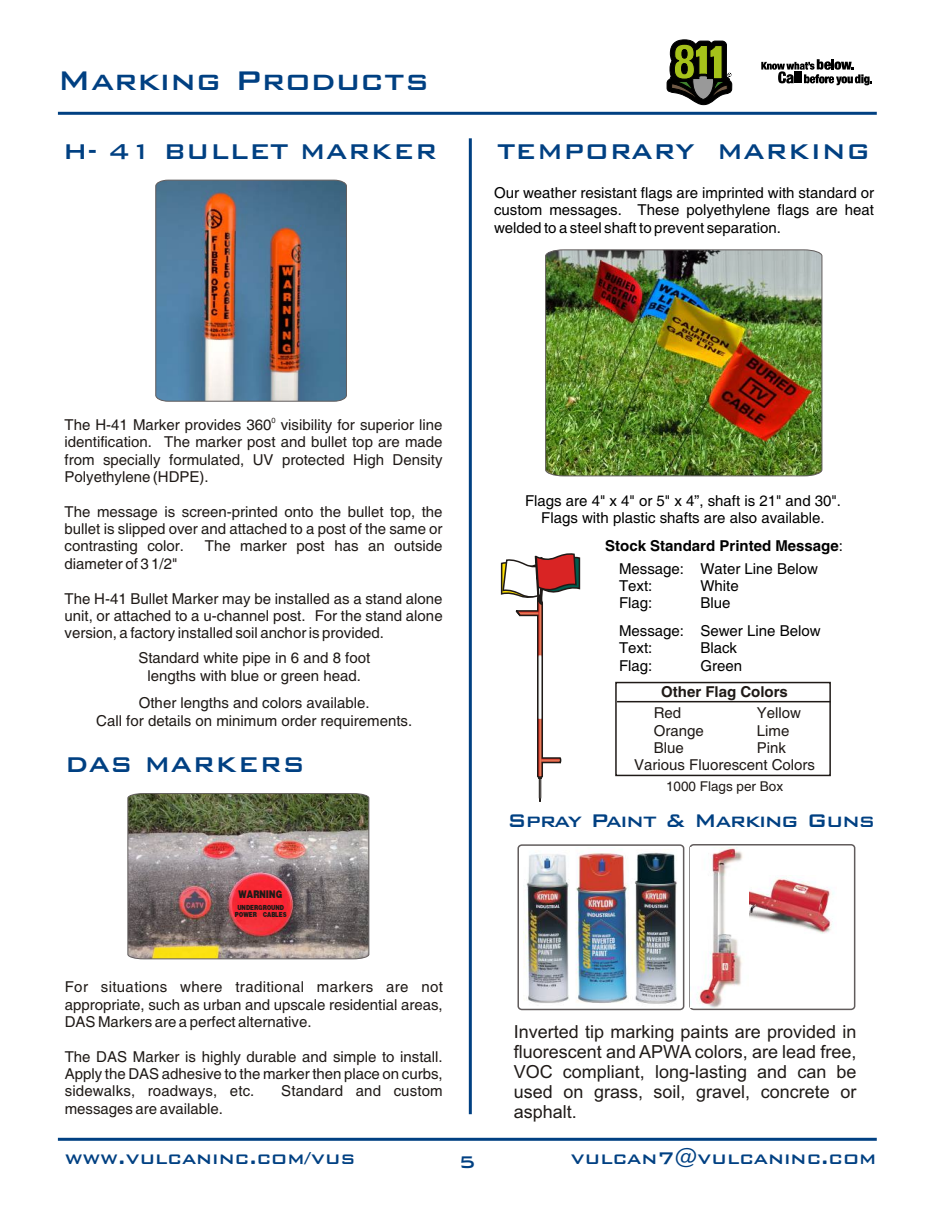
<style>
.page{position:relative;width:945px;height:1215px;background:#fff}
.page>*{position:absolute;margin:0;border:0;box-sizing:border-box;transform-origin:0 0}
.t1{font:500 36px "Bank Gothic BT";color:#004082}
.t2{font:500 28.5px "Bank Gothic BT";color:#004082}
.t3{font:500 24.45px "Bank Gothic BT";letter-spacing:-.045em;color:#004082}
.t4{font:500 22.5px "Bank Gothic BT";color:#004082}
.t5{font:18px/20.1px "Arial";color:#1f1a17;text-align:justify}
.t6{font:15px/17.4px "Helvetica";color:#1f1a17;text-align:justify}
.t7{font:15px/17.4px "Helvetica";color:#000;text-align:center}
.t8{font:700 15px/23.1px "Helvetica";color:#000}
.t9{font:700 15px/21.1px "Helvetica";color:#1f1a17}
.t10{font:13.5px "Helvetica";color:#1f1a17}
.t11{font:condensed 11.1px "Kathryn";color:#1f1a17}
.t12{font:7.5px "Helvetica";color:#1f1a17}
.t13{font:condensed 7.35px/7.2px "Kathryn";color:#1f1a17;text-align:center}
.s1{font-weight:400}
</style>
<div class="page">
<hr style="left:58px;top:112px;width:819px;height:3px;background:#004082">
<svg style="left:667px;top:39px;width:65px;height:66px"></svg>
<svg style="left:761px;top:59px;width:111px;height:26px"></svg>
<hr style="left:58px;top:1138px;width:819px;height:3px;background:#004082">
<img style="left:155px;top:180px;width:192px;height:222px">
<svg style="left:500px;top:553px;width:81px;height:249px"></svg>
<div style="left:615px;top:682px;width:216px;height:94px;border:2px solid #1f1a17"></div>
<hr style="left:617px;top:701px;width:214px;height:1px;background:#1f1a17">
<hr style="left:469px;top:138px;width:3px;height:976px;background:#004082">
<img style="left:128px;top:793px;width:241px;height:166px">
<img style="left:545px;top:250px;width:277px;height:226px">
<div style="left:517px;top:844px;width:167px;height:166px;background:#fff;border:2px solid #615c5c;border-radius:4px"></div>
<div style="left:689px;top:844px;width:166px;height:166px;background:#fff;border:2px solid #615c5c;border-radius:4px"></div>
<img style="left:749px;top:877px;width:85px;height:57px">
<img style="left:690px;top:848px;width:58px;height:160px">
<img style="left:565px;top:853px;width:71px;height:155px">
<img style="left:630px;top:852px;width:47px;height:155px">
<img style="left:523px;top:853px;width:48px;height:152px">
<p class="t1" style="left:58px;top:62px;width:373px">Marking Products</p>
<p class="t2" style="left:63px;top:137px;width:376px">H- 41 BULLET MARKER</p>
<p class="t2" style="left:497px;top:138px;width:375px">TEMPORARY MARKING</p>
<p class="t7" style="left:494px;top:185px;width:382px;text-align:justify">Our weather resistant flags are imprinted with standard or custom messages. These polyethylene flags are heat welded to a steel shaft to prevent separation.</p>
<p class="t12" style="left:272px;top:417px;width:6px">0</p>
<p class="t6" style="left:65px;top:417px;width:380px">The H-41 Marker provides 360 visibility for superior line identification. The marker post and bullet top are made from specially formulated, UV protected High Density Polyethylene (HDPE).</p>
<p class="t6" style="left:65px;top:504px;width:380px">The message is screen-printed onto the bullet top, the bullet is slipped over and attached to a post of the same or contrasting color.</p>
<p class="t6" style="left:205px;top:539px;width:239px">The marker post has an outside</p>
<p class="t6" style="left:65px;top:556px;width:114px">diameter of 3 1/2"</p>
<p class="t6" style="left:65px;top:591px;width:380px">The H-41 Bullet Marker may be installed as a stand alone unit, or attached to a u-channel post. For the stand alone version, a factory installed soil anchor is provided.</p>
<p class="t6" style="left:138px;top:651px;width:233px;text-align:center">Standard white pipe in 6 and 8 foot lengths with blue or green head.</p>
<p class="t6" style="left:96px;top:696px;width:317px;text-align:center">Other lengths and colors available.<br>Call for details on minimum order requirements.</p>
<p class="t2" style="left:65px;top:751px;width:242px">DAS MARKERS</p>
<p class="t11" style="left:239px;top:890px;width:46px">WARNING</p>
<p class="t13" style="left:235px;top:904px;width:53px">UNDERGROUND<br>POWER CABLES</p>
<p class="t6" style="left:65px;top:980px;width:380px">For situations where traditional markers are not appropriate, such as urban and upscale residential areas, DAS Markers are a perfect alternative.</p>
<p class="t6" style="left:65px;top:1049px;width:379px">The DAS Marker is highly durable and simple to install.<br>Apply the DAS adhesive to the marker then place on curbs, sidewalks, roadways, etc.</p>
<p class="t6" style="left:281px;top:1084px;width:163px">Standard and custom</p>
<p class="t6" style="left:65px;top:1101px;width:160px">messages are available.</p>
<p class="t7" style="left:525px;top:493px;width:317px">Flags are 4" x 4" or 5" x 4”, shaft is 21" and 30".<br>Flags with plastic shafts are also available.</p>
<p class="t8" style="left:619px;top:535px;width:225px;text-indent:-14px">Stock Standard Printed Message<span class="s1">:<br>Message: Water Line Below</span></p>
<p class="t7" style="left:619px;top:578px;width:35px">Text:</p>
<p class="t7" style="left:700px;top:578px;width:40px">White</p>
<p class="t7" style="left:619px;top:596px;width:35px">Flag:</p>
<p class="t7" style="left:619px;top:591px;width:203px;line-height:27.8px">Blue<br>Message: Sewer Line Below</p>
<p class="t7" style="left:619px;top:641px;width:35px">Text:</p>
<p class="t7" style="left:700px;top:641px;width:38px">Black</p>
<p class="t7" style="left:619px;top:658px;width:35px">Flag:</p>
<p class="t7" style="left:700px;top:658px;width:43px">Green</p>
<p class="t9" style="left:654px;top:683px;width:136px;text-indent:7px">Other Flag Colors<br><span class="s1">Red</span></p>
<p class="t6" style="left:757px;top:706px;width:46px">Yellow</p>
<p class="t6" style="left:654px;top:723px;width:52px">Orange</p>
<p class="t6" style="left:757px;top:723px;width:34px">Lime</p>
<p class="t6" style="left:654px;top:740px;width:32px">Blue</p>
<p class="t6" style="left:634px;top:740px;width:182px;text-indent:123px">Pink<br>Various Fluorescent Colors</p>
<p class="t10" style="left:666px;top:781px;width:119px">1000 Flags per Box</p>
<p class="t3" style="left:507px;top:809px;width:369px">Spray Paint &amp; Marking Guns</p>
<p class="t5" style="left:514px;top:1023px;width:344px">Inverted tip marking paints are provided in fluorescent and APWA colors, are lead free, VOC compliant, long-lasting and can be used on grass, soil, gravel, concrete or asphalt.</p>
<p class="t4" style="left:65px;top:1147px;width:292px">www.vulcaninc.com/vus</p>
<p class="t4" style="left:571px;top:1147px;width:307px">vulcan7@vulcaninc.com</p>
<p class="t4" style="left:458px;top:1151px;width:19px">5</p>
</div>
